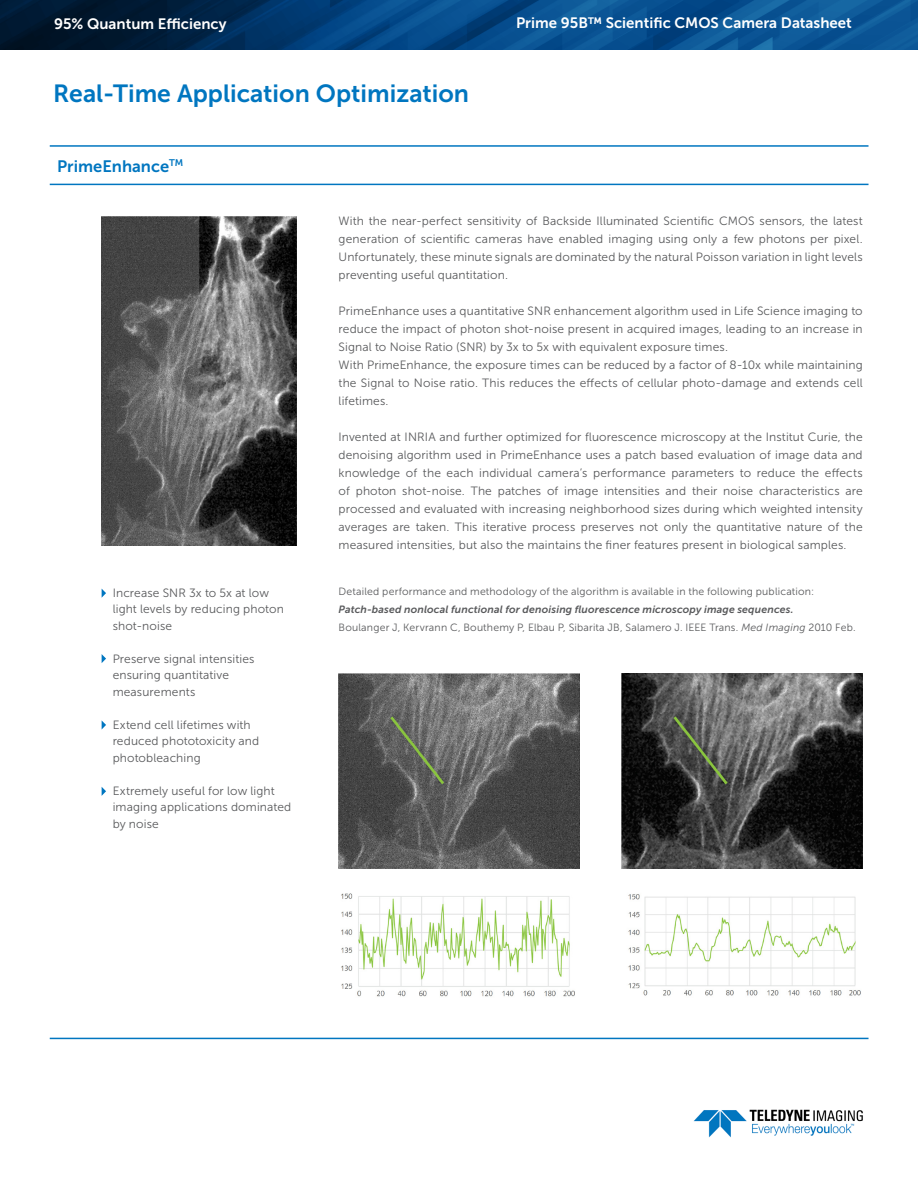
<style>
.page{position:relative;width:918px;height:1188px;background:#fff}
.page>*{position:absolute;margin:0;border:0;box-sizing:border-box;transform-origin:0 0}
.t1{font:24.75px "Museo Sans 700";color:#0076c0}
.t2{font:16.5px "Museo Sans 700";color:#0076c0}
.t3{font:15px "Museo Sans 700";color:#fff}
.t4{font:12px/18px "Museo Sans 300";letter-spacing:.01em;color:#58595b;text-align:justify}
.t5{font:10.5px "Museo Sans 300";letter-spacing:.015em;color:#58595b}
.t6{font:italic 10.5px "Museo Sans 700";letter-spacing:.015em;color:#58595b}
.s1{font-style:italic}
</style>
<div class="page">
<img style="left:101px;top:216px;width:195px;height:330px">
<img style="left:339px;top:674px;width:240px;height:194px">
<img style="left:341px;top:893px;width:234px;height:104px">
<img style="left:628px;top:894px;width:233px;height:102px">
<img style="left:622px;top:674px;width:241px;height:194px">
<svg style="left:102px;top:589px;width:4px;height:9px"></svg>
<svg style="left:102px;top:721px;width:4px;height:8px"></svg>
<svg style="left:102px;top:654px;width:4px;height:9px"></svg>
<svg style="left:102px;top:787px;width:4px;height:9px"></svg>
<img style="left:693px;top:1109px;width:170px;height:29px">
<img style="left:0;top:0;width:918px;height:49px">
<hr style="left:50px;top:145px;width:404px;height:2px;background:#0076c0">
<hr style="left:454px;top:145px;width:415px;height:2px;background:#0076c0">
<hr style="left:50px;top:184px;width:404px;height:1px;background:#0076c0">
<hr style="left:454px;top:184px;width:415px;height:1px;background:#0076c0">
<hr style="left:50px;top:1038px;width:404px;height:1px;background:#0076c0">
<hr style="left:454px;top:1038px;width:415px;height:1px;background:#0076c0">
<p class="t3" style="left:54px;top:15px;width:174px">95% Quantum Efficiency</p>
<p class="t3" style="left:516px;top:15px;width:337px">Prime 95B™ Scientific CMOS Camera Datasheet</p>
<p class="t1" style="left:53px;top:80px;width:417px">Real-Time Application Optimization</p>
<p class="t2" style="left:57px;top:157px;width:128px">PrimeEnhance<sup>TM</sup></p>
<p class="t4" style="left:113px;top:585px;width:173px;line-height:16.5px;text-align:left">Increase SNR 3x to 5x at low light levels by reducing photon shot-noise</p>
<p class="t4" style="left:113px;top:651px;width:143px;line-height:16.5px">Preserve signal intensities ensuring quantitative</p>
<p class="t4" style="left:113px;top:683px;width:84px">measurements</p>
<p class="t4" style="left:113px;top:717px;width:148px;line-height:16.5px;text-align:left">Extend cell lifetimes with reduced phototoxicity and photobleaching</p>
<p class="t4" style="left:113px;top:783px;width:180px;line-height:16.5px;text-align:left">Extremely useful for low light imaging applications dominated by noise</p>
<p class="t4" style="left:339px;top:212px;width:526px">With the near-perfect sensitivity of Backside Illuminated Scientific CMOS sensors, the latest generation of scientific cameras have enabled imaging using only a few photons per pixel.<br>Unfortunately, these minute signals are dominated by the natural Poisson variation in light levels preventing useful quantitation.</p>
<p class="t4" style="left:339px;top:302px;width:526px">PrimeEnhance uses a quantitative SNR enhancement algorithm used in Life Science imaging to reduce the impact of photon shot-noise present in acquired images, leading to an increase in Signal to Noise Ratio (SNR) by 3x to 5x with equivalent exposure times.</p>
<p class="t4" style="left:339px;top:356px;width:526px">With PrimeEnhance, the exposure times can be reduced by a factor of 8-10x while maintaining the Signal to Noise ratio. This reduces the effects of cellular photo-damage and extends cell lifetimes.</p>
<p class="t4" style="left:339px;top:428px;width:526px">Invented at INRIA and further optimized for fluorescence microscopy at the Institut Curie, the denoising algorithm used in PrimeEnhance uses a patch based evaluation of image data and knowledge of the each individual camera’s performance parameters to reduce the effects of photon shot-noise. The patches of image intensities and their noise characteristics are processed and evaluated with increasing neighborhood sizes during which weighted intensity averages are taken. This iterative process preserves not only the quantitative nature of the measured intensities, but also the maintains the finer features present in biological samples.</p>
<p class="t5" style="left:339px;top:586px;width:477px">Detailed performance and methodology of the algorithm is available in the following publication:</p>
<p class="t6" style="left:339px;top:604px;width:457px">Patch-based nonlocal functional for denoising fluorescence microscopy image sequences.</p>
<p class="t5" style="left:339px;top:622px;width:519px">Boulanger J, Kervrann C, Bouthemy P, Elbau P, Sibarita JB, Salamero J. IEEE Trans. <span class="s1">Med Imaging</span> 2010 Feb.</p>
</div>
